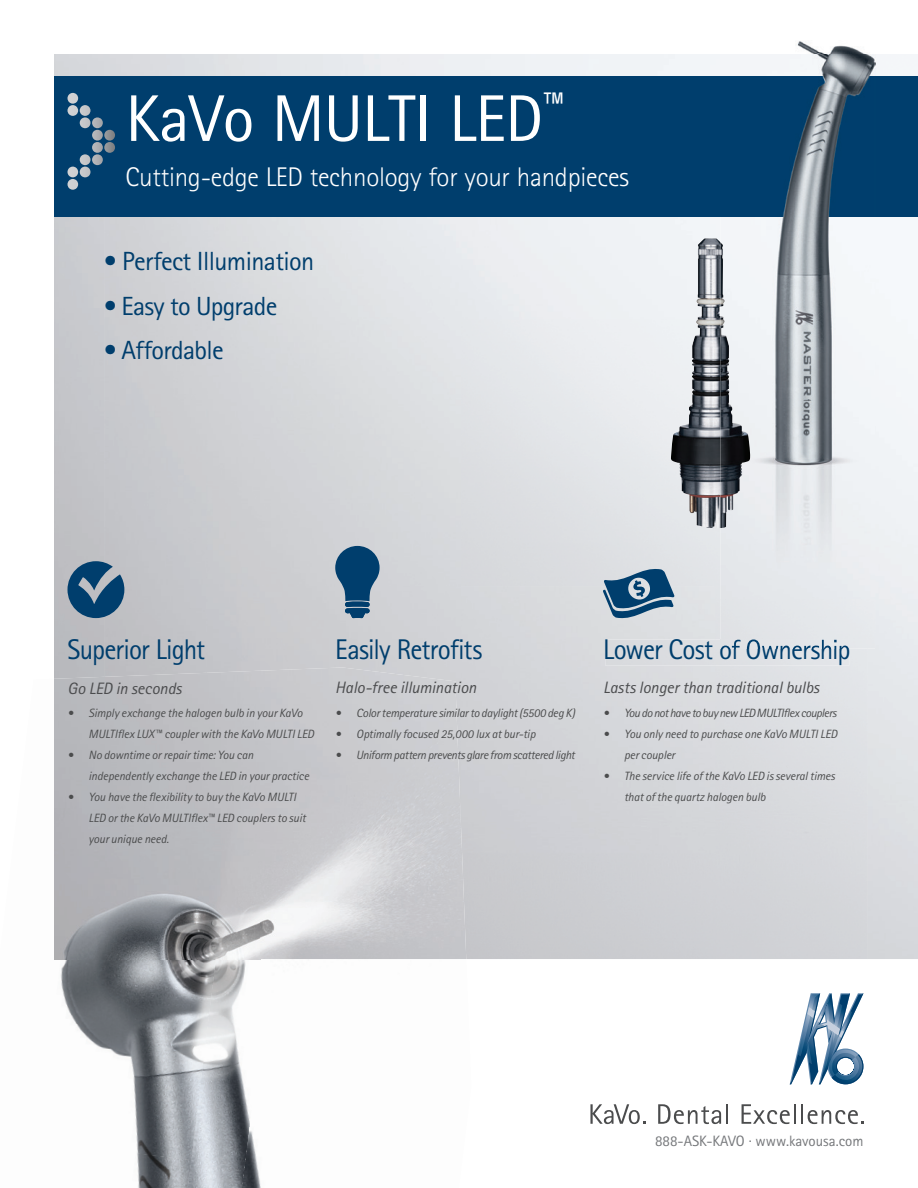
<style>
.page{position:relative;width:918px;height:1188px;background:#fff}
.page>*{position:absolute;margin:0;border:0;box-sizing:border-box;transform-origin:0 0}
.t1{font:66px "Rotis Ger San Ser T";letter-spacing:-.01em;color:#fff}
.t2{font:28.5px "Rotis Ger San Ser T";letter-spacing:-.03em;color:#003e6d;scale:.95 1}
.t3{font:27px "Rotis Ger San Ser T Ligh";letter-spacing:-.01em;color:#fff}
.t4{font:26.25px "Rotis Ger San Ser T";letter-spacing:-.025em;color:#003e6d}
.t5{font:italic 16.5px "Rotis Ger San Ser T";letter-spacing:-.005em;color:#4b4c4e}
.t6{font:15px "Rotis Ger San Ser T";color:#76787b}
.t7{font:italic 12px/21px "Rotis Ger San Ser T";letter-spacing:-.01em;color:#4b4c4d}
.t8{font:italic 12px "Rotis Ger San Ser T";letter-spacing:-.03em;color:#4b4c4d}
.t9{font:italic 12px "Rotis Ger San Ser T";letter-spacing:-.04em;color:#4b4c4d}
</style>
<div class="page">
<img style="left:104px;top:217px;width:616px;height:103px">
<div style="left:605px;top:639px;width:244px;height:27px;background:#dddfe2"></div>
<img style="left:191px;top:959px;width:70px;height:229px">
<img style="left:54px;top:959px;width:162px;height:201px">
<img style="left:242px;top:1065px;width:19px;height:123px">
<img style="left:54px;top:1140px;width:137px;height:48px">
<img style="left:54px;top:813px;width:412px;height:146px">
<div style="left:260px;top:667px;width:201px;height:146px;background:#cacbcf"></div>
<svg style="left:790px;top:993px;width:74px;height:91px"></svg>
<svg style="left:658px;top:1104px;width:63px;height:20px"></svg>
<hr style="left:726px;top:1104px;width:2px;height:20px;background:#4b4c4d">
<svg style="left:742px;top:1104px;width:48px;height:20px"></svg>
<hr style="left:794px;top:1104px;width:2px;height:20px;background:#4b4c4d">
<hr style="left:801px;top:1104px;width:2px;height:20px;background:#4b4c4d">
<svg style="left:808px;top:1110px;width:56px;height:14px"></svg>
<svg style="left:590px;top:1104px;width:56px;height:20px"></svg>
<div style="left:54px;top:76px;width:864px;height:141px;background:#003e6d"></div>
<svg style="left:68px;top:93px;width:47px;height:84px"></svg>
<svg style="left:603px;top:566px;width:72px;height:55px;background:#6d8da7"></svg>
<img style="left:671px;top:245px;width:49px;height:283px">
<svg style="left:335px;top:546px;width:45px;height:72px;background:#4e7594"></svg>
<div style="left:343px;top:548px;width:29px;height:17px;background:#003e6d;border-radius:50%"></div>
<svg style="left:67px;top:561px;width:57px;height:57px;background:#456c8c"></svg>
<img style="left:720px;top:41px;width:155px;height:608px">
<img style="left:720px;top:242px;width:30px;height:286px">
<img style="left:720px;top:639px;width:129px;height:10px">
<h1 class="t1" style="left:126px;top:80px;width:442px">KaVo MULTI LED<sup>™</sup></h1>
<h3 class="t3" style="left:126px;top:161px;width:505px">Cutting-edge LED technology for your handpieces</h3>
<h3 class="t4" style="left:104px;top:246px;width:212px">• Perfect Illumination</h3>
<h3 class="t4" style="left:104px;top:290px;width:175px">• Easy to Upgrade</h3>
<h3 class="t4" style="left:104px;top:335px;width:122px">• Affordable</h3>
<h2 class="t2" style="left:68px;top:633px;width:147px">Superior Light</h2>
<h2 class="t2" style="left:335px;top:633px;width:156px">Easily Retrofits</h2>
<h2 class="t2" style="left:603px;top:633px;width:262px">Lower Cost of Ownership</h2>
<h3 class="t5" style="left:68px;top:679px;width:116px">Go LED in seconds</h3>
<h3 class="t5" style="left:335px;top:678px;width:143px">Halo-free illumination</h3>
<p class="t7" style="left:88px;top:703px;width:227px;text-indent:-21px">• Simply exchange the halogen bulb in your KaVo<br>MULTIflex LUX™ coupler with the KaVo MULTI LED</p>
<p class="t7" style="left:88px;top:745px;width:222px;text-indent:-21px">• No downtime or repair time: You can independently exchange the LED in your practice</p>
<p class="t7" style="left:88px;top:787px;width:219px;text-indent:-21px">• You have the flexibility to buy the KaVo MULTI<br>LED or the KaVo MULTIflex™ LED couplers to suit your unique need.</p>
<p class="t7" style="left:335px;top:703px;width:241px">• Color temperature similar to daylight (5500 deg K)</p>
<p class="t7" style="left:335px;top:724px;width:202px">• Optimally focused 25,000 lux at bur-tip</p>
<p class="t8" style="left:335px;top:748px;width:241px">• Uniform pattern prevents glare from scattered light</p>
<h3 class="t5" style="left:603px;top:678px;width:218px">Lasts longer than traditional bulbs</h3>
<p class="t9" style="left:603px;top:706px;width:235px">• You do not have to buy new LED MULTIflex couplers</p>
<p class="t7" style="left:624px;top:724px;width:215px;text-indent:-21px">• You only need to purchase one KaVo MULTI LED per coupler</p>
<p class="t7" style="left:624px;top:766px;width:212px;text-indent:-21px">• The service life of the KaVo LED is several times that of the quartz halogen bulb</p>
<p class="t6" style="left:655px;top:1132px;width:210px">888-ASK-KAVO · www.kavousa.com</p>
</div>
